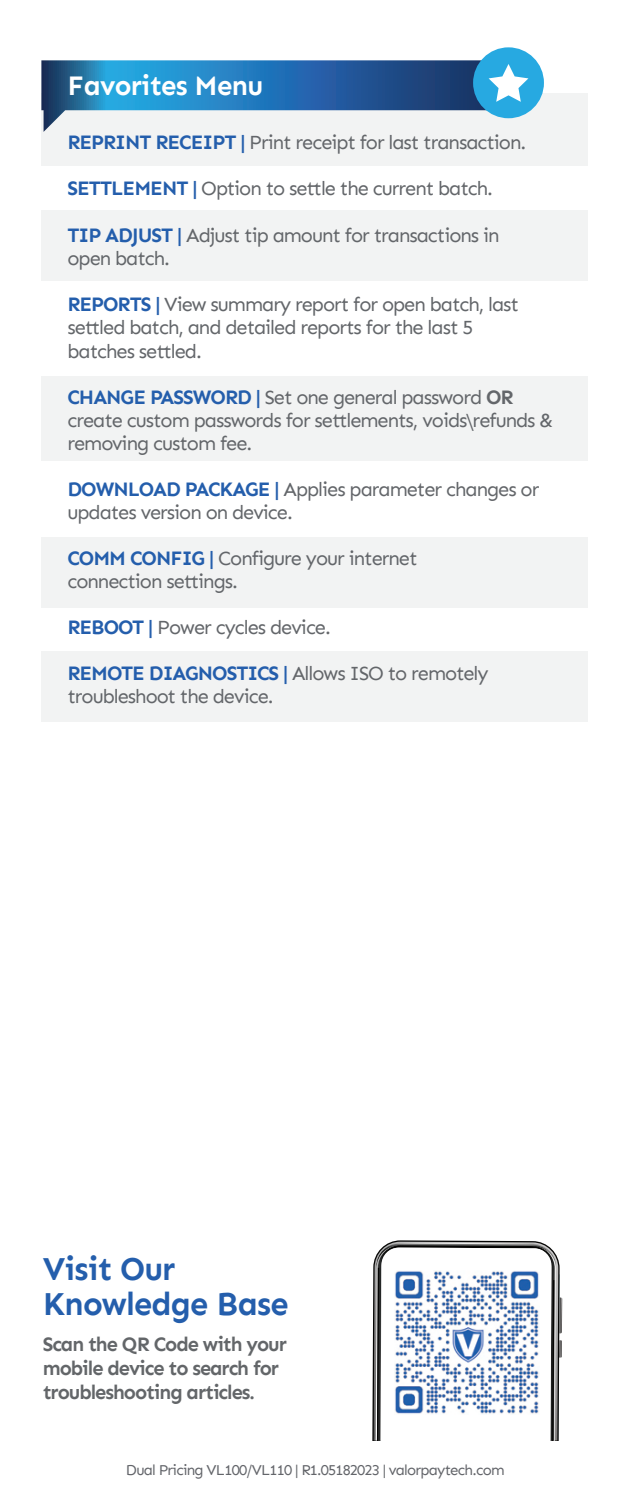
<style>
.page{position:relative;width:630px;height:1489px;background:#fff}
.page>*{position:absolute;margin:0;border:0;box-sizing:border-box;transform-origin:0 0}
.t1{font:700 32.5px/35px "Sen";letter-spacing:-.025em;color:#245eac}
.t2{font:700 27.5px "Sen";letter-spacing:-.025em;color:#fff}
.t3{font:20px/23px "Sen";letter-spacing:-.05em;color:#63666a}
.t4{font:700 20px/24px "Sen";letter-spacing:-.05em;color:#636669}
.t5{font:15px "Sen";letter-spacing:-.05em;color:#63656a}
.s1{font-weight:700;color:#245eac}
.s2{font-weight:700}
</style>
<div class="page">
<div style="left:41px;top:93px;width:546px;height:73px;background:#f2f3f3"></div>
<div style="left:41px;top:210px;width:546px;height:70px;background:#f2f3f3"></div>
<div style="left:41px;top:536px;width:546px;height:71px;background:#f2f3f3"></div>
<div style="left:41px;top:651px;width:546px;height:71px;background:#f2f3f3"></div>
<div style="left:41px;top:376px;width:546px;height:84px;background:#f2f3f3"></div>
<div style="left:473px;top:47px;width:71px;height:71px;background:#27a9e1;border-radius:50%"></div>
<svg style="left:41px;top:60px;width:487px;height:72px"></svg>
<svg style="left:372px;top:1240px;width:132px;height:200px"></svg>
<svg style="left:374px;top:1241px;width:188px;height:199px"></svg>
<img style="left:395px;top:1270px;width:144px;height:144px">
<h2 class="t2" style="left:68px;top:70px;width:197px">Favorites Menu</h2>
<p class="t3" style="left:67px;top:131px;width:460px"><span class="s1">REPRINT RECEIPT |</span> Print receipt for last transaction.</p>
<p class="t3" style="left:67px;top:177px;width:427px"><span class="s1">SETTLEMENT |</span> Option to settle the current batch.</p>
<p class="t3" style="left:67px;top:224px;width:434px"><span class="s1">TIP ADJUST |</span> Adjust tip amount for transactions in open batch.</p>
<p class="t3" style="left:67px;top:293px;width:453px"><span class="s1">REPORTS |</span> View summary report for open batch, last settled batch, and detailed reports for the last 5 batches settled.</p>
<p class="t3" style="left:67px;top:385px;width:487px"><span class="s1">CHANGE PASSWORD |</span> Set one general password <span class="s2">OR </span>create custom passwords for settlements, voids\refunds &amp; removing custom fee.</p>
<p class="t3" style="left:67px;top:477px;width:474px"><span class="s1">DOWNLOAD PACKAGE |</span> Applies parameter changes or updates version on device.</p>
<p class="t3" style="left:67px;top:546px;width:352px"><span class="s1">COMM CONFIG |</span> Configure your internet connection settings.</p>
<p class="t3" style="left:67px;top:615px;width:265px"><span class="s1">REBOOT |</span> Power cycles device.</p>
<p class="t3" style="left:67px;top:661px;width:423px"><span class="s1">REMOTE DIAGNOSTICS |</span> Allows ISO to remotely troubleshoot the device.</p>
<h1 class="t1" style="left:43px;top:1251px;width:247px">Visit Our<br>Knowledge Base</h1>
<p class="t4" style="left:43px;top:1331px;width:246px">Scan the QR Code with your mobile device to search for troubleshooting articles.</p>
<p class="t5" style="left:126px;top:1461px;width:380px">Dual Pricing VL100/VL110 | R1.05182023 | valorpaytech.com</p>
</div>
